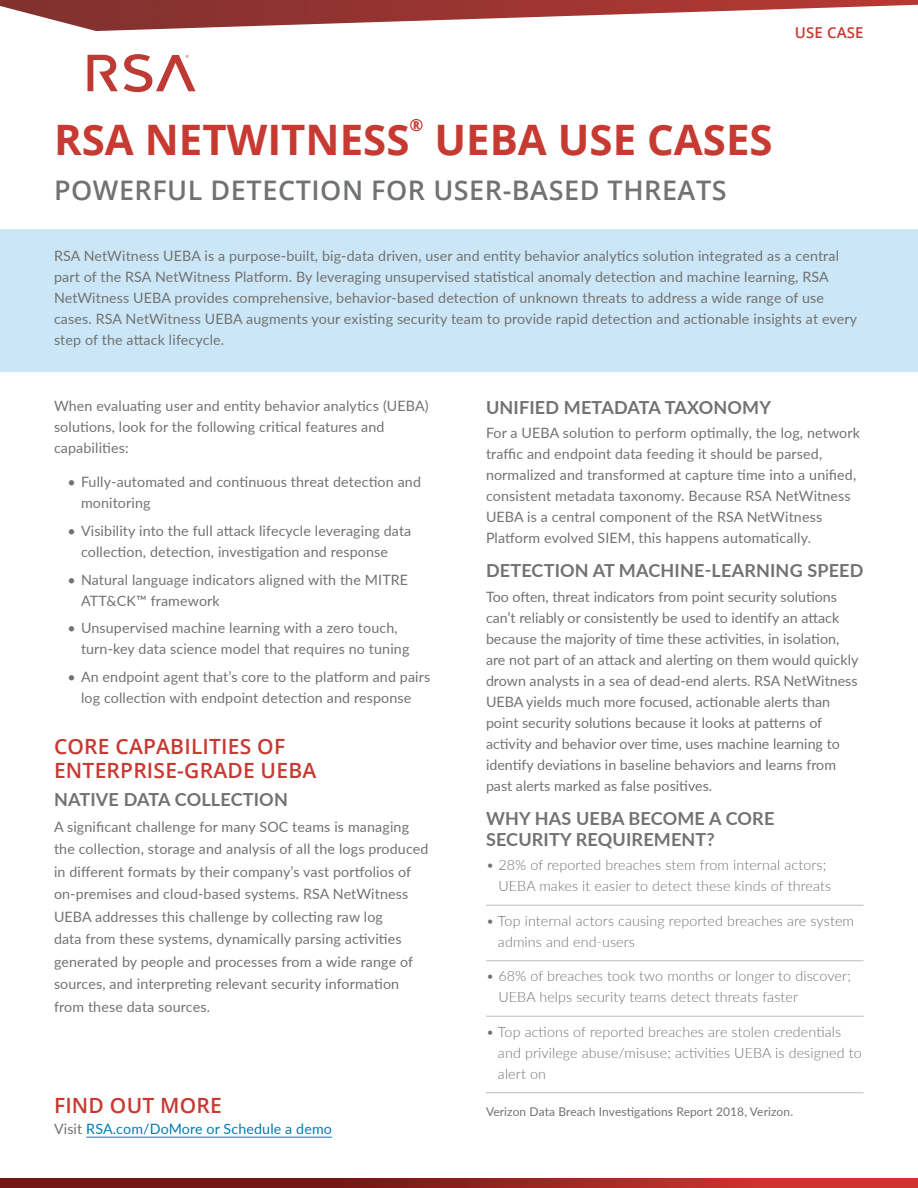
<style>
.page{position:relative;width:918px;height:1188px;background:#fff}
.page>*{position:absolute;margin:0;border:0;box-sizing:border-box;transform-origin:0 0}
.t1{font:700 42px "Open Sans";color:#c73a32}
.Doc_Subtitle{font:600 27px "Open Sans";letter-spacing:.02em;color:#707372}
.Body_Red_Subhead{font:600 21px/24px "Open Sans";letter-spacing:.01em;color:#c73a32}
.Body_Gray_Subhead{font:700 18px/21px "Lato";letter-spacing:.01em;color:#717271}
.t2{font:700 16.8px "Open Sans";color:#c73a32}
.t3{font:600 15px "Open Sans";letter-spacing:.01em;color:#c73a32}
.Body_Paragraph{font:14.25px/21px "Lato";letter-spacing:.01em;color:#717271}
.bullets_with_dividin{font:300 14.25px/21px "Lato";letter-spacing:.01em;color:#717271}
.Body_Paragraph-2{font:14.25px "Lato";letter-spacing:.01em;color:#007db5}
.Body_Paragraph-3{font:12px "Lato";letter-spacing:.01em;color:#717271}
.s1{color:#717271}
</style>
<div class="page">
<svg style="left:88px;top:54px;width:108px;height:38px"></svg>
<svg style="left:0;top:1179px;width:918px;height:9px;background:#97221e"></svg>
<img style="left:0;top:0;width:918px;height:31px">
<hr style="left:486px;top:905px;width:378px;height:1px;background:#bcbdc0">
<hr style="left:486px;top:960px;width:378px;height:1px;background:#bcbdc0">
<hr style="left:486px;top:1016px;width:378px;height:1px;background:#bcbdc0">
<hr style="left:486px;top:1092px;width:378px;height:1px;background:#bcbdc0">
<hr style="left:86px;top:1137px;width:246px;height:1px;background:#007db5">
<div style="left:0;top:230px;width:918px;height:142px;background:#cbe6f7"></div>
<p class="t3" style="left:795px;top:22px;width:70px">USE CASE</p>
<p class="t1" style="left:54px;top:110px;width:357px">RSA NETWITNESS</p>
<p class="t2" style="left:410px;top:114px;width:15px">®</p>
<p class="t1" style="left:434px;top:110px;width:340px">UEBA USE CASES</p>
<p class="Doc_Subtitle" style="left:54px;top:171px;width:674px">POWERFUL DETECTION FOR USER-BASED THREATS</p>
<p class="Body_Paragraph" style="left:54px;top:245px;width:805px">RSA NetWitness UEBA is a purpose-built, big-data driven, user and entity behavior analytics solution integrated as a central part of the RSA NetWitness Platform. By leveraging unsupervised statistical anomaly detection and machine learning, RSA NetWitness UEBA provides comprehensive, behavior-based detection of unknown threats to address a wide range of use cases. RSA NetWitness UEBA augments your existing security team to provide rapid detection and actionable insights at every step of the attack lifecycle.</p>
<p class="Body_Paragraph" style="left:54px;top:394px;width:376px">When evaluating user and entity behavior analytics (UEBA) solutions, look for the following critical features and capabilities:</p>
<p class="Body_Paragraph" style="left:81px;top:471px;width:342px;text-indent:-14px">• Fully-automated and continuous threat detection and monitoring</p>
<p class="Body_Paragraph" style="left:81px;top:520px;width:332px;text-indent:-14px">• Visibility into the full attack lifecycle leveraging data collection, detection, investigation and response</p>
<p class="Body_Paragraph" style="left:81px;top:568px;width:329px;text-indent:-14px">• Natural language indicators aligned with the MITRE<br>ATT&amp;CK™ framework</p>
<p class="Body_Paragraph" style="left:81px;top:617px;width:330px;text-indent:-14px">• Unsupervised machine learning with a zero touch, turn-key data science model that requires no tuning</p>
<p class="Body_Paragraph" style="left:68px;top:666px;width:364px;text-align:center">• An endpoint agent that’s core to the platform and pairs log collection with endpoint detection and response</p>
<p class="Body_Red_Subhead" style="left:54px;top:734px;width:264px">CORE CAPABILITIES OF<br>ENTERPRISE-GRADE UEBA</p>
<p class="Body_Gray_Subhead" style="left:54px;top:788px;width:235px">NATIVE DATA COLLECTION</p>
<p class="Body_Paragraph" style="left:54px;top:815px;width:376px;line-height:22.5px">A significant challenge for many SOC teams is managing the collection, storage and analysis of all the logs produced in different formats by their company’s vast portfolios of on-premises and cloud-based systems. RSA NetWitness UEBA addresses this challenge by collecting raw log<br>data from these systems, dynamically parsing activities generated by people and processes from a wide range of sources, and interpreting relevant security information from these data sources.</p>
<p class="Body_Gray_Subhead" style="left:486px;top:396px;width:287px">UNIFIED METADATA TAXONOMY</p>
<p class="Body_Paragraph" style="left:486px;top:422px;width:376px">For a UEBA solution to perform optimally, the log, network traffic and endpoint data feeding it should be parsed, normalized and transformed at capture time into a unified, consistent metadata taxonomy. Because RSA NetWitness UEBA is a central component of the RSA NetWitness Platform evolved SIEM, this happens automatically.</p>
<p class="Body_Gray_Subhead" style="left:486px;top:560px;width:379px">DETECTION AT MACHINE-LEARNING SPEED</p>
<p class="Body_Paragraph" style="left:486px;top:585px;width:374px">Too often, threat indicators from point security solutions can’t reliably or consistently be used to identify an attack because the majority of time these activities, in isolation, are not part of an attack and alerting on them would quickly drown analysts in a sea of dead-end alerts. RSA NetWitness UEBA yields much more focused, actionable alerts than point security solutions because it looks at patterns of activity and behavior over time, uses machine learning to identify deviations in baseline behaviors and learns from past alerts marked as false positives.</p>
<p class="Body_Gray_Subhead" style="left:486px;top:807px;width:290px">WHY HAS UEBA BECOME A CORE<br>SECURITY REQUIREMENT?</p>
<p class="bullets_with_dividin" style="left:498px;top:854px;width:334px;text-indent:-12px">• 28% of reported breaches stem from internal actors;<br>UEBA makes it easier to detect these kinds of threats</p>
<p class="bullets_with_dividin" style="left:498px;top:910px;width:358px;text-indent:-12px">• Top internal actors causing reported breaches are system admins and end-users</p>
<p class="bullets_with_dividin" style="left:498px;top:965px;width:354px;text-indent:-12px">• 68% of breaches took two months or longer to discover;<br>UEBA helps security teams detect threats faster</p>
<p class="bullets_with_dividin" style="left:498px;top:1021px;width:365px;text-indent:-12px">• Top actions of reported breaches are stolen credentials and privilege abuse/misuse; activities UEBA is designed to alert on</p>
<p class="Body_Red_Subhead" style="left:54px;top:1093px;width:169px">FIND OUT MORE</p>
<p class="Body_Paragraph-3" style="left:486px;top:1103px;width:309px">Verizon Data Breach Investigations Report 2018, Verizon.</p>
<p class="Body_Paragraph-2" style="left:54px;top:1119px;width:280px"><span class="s1">Visit</span> RSA.com/DoMore or Schedule a demo</p>
</div>
